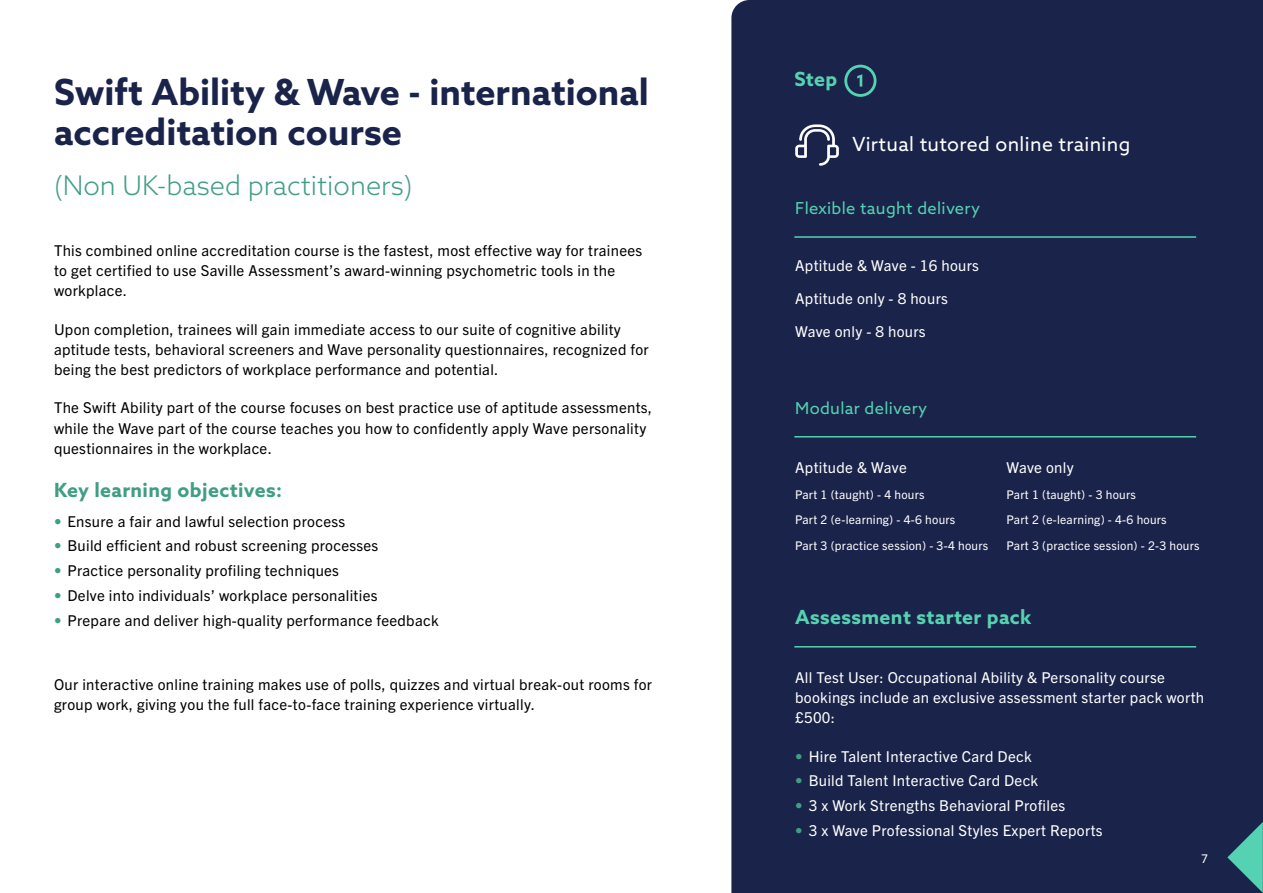
<style>
.page{position:relative;width:1263px;height:893px;background:#fff}
.page>*{position:absolute;margin:0;border:0;box-sizing:border-box;transform-origin:0 0}
.Headline_24_27{font:700 36px/40.5px "Azo Sans";color:#1a244a}
.Subhead_LIGHT_18{font:300 27px "Azo Sans";color:#409e85}
.Body_subhead_L1_13{font:19.5px "Azo Sans";letter-spacing:.02em;color:#fff}
.Body_subhead_L1_13-2{font:700 19.5px "Azo Sans";letter-spacing:.02em;color:#55d2b1}
.Body_subhead_L1_13-3{font:700 19.5px "Azo Sans";letter-spacing:.02em;color:#409e85}
.Body_subhead_L1_13-4{font:16.5px "Azo Sans";letter-spacing:.02em;color:#55d2b1}
.Body_10_12_5{font:15px/20.2px "Trade Gothic Next LT Pro";letter-spacing:.02em;color:#000}
.Body_10_12_5-2{font:15px/20.2px "Trade Gothic Next LT Pro";letter-spacing:.02em;color:#fff}
.Body_10_12_5-3{font:12px "Trade Gothic Next LT Pro";letter-spacing:.02em;color:#fff}
.Folio_8_10_A4{font:12px "Trade Gothic Next LT Pro";color:#fff}
.s1{color:#409e85}
</style>
<div class="page">
<div style="left:731px;top:0;width:532px;height:893px;background:#1a244a"></div>
<hr style="left:794px;top:236px;width:402px;height:2px;background:#55d2b1">
<svg style="left:795px;top:124px;width:44px;height:42px"></svg>
<svg style="left:844px;top:65px;width:32px;height:32px"></svg>
<svg style="left:1227px;top:822px;width:36px;height:71px;background:#37797c"></svg>
<hr style="left:794px;top:646px;width:402px;height:1px;background:#55d2b1">
<hr style="left:794px;top:436px;width:402px;height:1px;background:#55d2b1">
<p class="Headline_24_27" style="left:54px;top:71px;width:596px">Swift Ability &amp; Wave - international accreditation course</p>
<p class="Subhead_LIGHT_18" style="left:54px;top:168px;width:360px">(Non UK-based practitioners)</p>
<p class="Body_10_12_5" style="left:54px;top:239px;width:590px">This combined online accreditation course is the fastest, most effective way for trainees to get certified to use Saville Assessment’s award-winning psychometric tools in the workplace.</p>
<p class="Body_10_12_5" style="left:54px;top:318px;width:596px">Upon completion, trainees will gain immediate access to our suite of cognitive ability aptitude tests, behavioral screeners and Wave personality questionnaires, recognized for being the best predictors of workplace performance and potential.</p>
<p class="Body_10_12_5" style="left:54px;top:397px;width:600px">The Swift Ability part of the course focuses on best practice use of aptitude assessments, while the Wave part of the course teaches you how to confidently apply Wave personality questionnaires in the workplace.</p>
<p class="Body_subhead_L1_13-3" style="left:54px;top:477px;width:230px">Key learning objectives:</p>
<p class="Body_10_12_5" style="left:54px;top:510px;width:293px"><span class="s1">•</span> Ensure a fair and lawful selection process</p>
<p class="Body_10_12_5" style="left:54px;top:535px;width:326px"><span class="s1">•</span> Build efficient and robust screening processes</p>
<p class="Body_10_12_5" style="left:54px;top:559px;width:287px"><span class="s1">•</span> Practice personality profiling techniques</p>
<p class="Body_10_12_5" style="left:54px;top:584px;width:325px"><span class="s1">•</span> Delve into individuals’ workplace personalities</p>
<p class="Body_10_12_5" style="left:54px;top:609px;width:386px"><span class="s1">•</span> Prepare and deliver high-quality performance feedback</p>
<p class="Body_10_12_5" style="left:54px;top:673px;width:599px">Our interactive online training makes use of polls, quizzes and virtual break-out rooms for group work, giving you the full face-to-face training experience virtually.</p>
<p class="Body_subhead_L1_13-2" style="left:794px;top:66px;width:44px">Step</p>
<p class="Body_subhead_L1_13" style="left:852px;top:131px;width:279px">Virtual tutored online training</p>
<p class="Body_subhead_L1_13-4" style="left:795px;top:197px;width:186px">Flexible taught delivery</p>
<p class="Body_10_12_5-2" style="left:795px;top:254px;width:185px">Aptitude &amp; Wave - 16 hours</p>
<p class="Body_10_12_5-2" style="left:795px;top:287px;width:154px">Aptitude only - 8 hours</p>
<p class="Body_10_12_5-2" style="left:795px;top:320px;width:132px">Wave only - 8 hours</p>
<p class="Body_subhead_L1_13-4" style="left:795px;top:397px;width:134px">Modular delivery</p>
<p class="Body_10_12_5-2" style="left:795px;top:457px;width:113px">Aptitude &amp; Wave</p>
<p class="Body_10_12_5-3" style="left:795px;top:486px;width:131px">Part 1 (taught) - 4 hours</p>
<p class="Body_10_12_5-3" style="left:795px;top:512px;width:162px">Part 2 (e-learning) - 4-6 hours</p>
<p class="Body_10_12_5-3" style="left:795px;top:537px;width:194px">Part 3 (practice session) - 3-4 hours</p>
<p class="Body_10_12_5-2" style="left:1006px;top:457px;width:69px">Wave only</p>
<p class="Body_10_12_5-3" style="left:1006px;top:486px;width:131px">Part 1 (taught) - 3 hours</p>
<p class="Body_10_12_5-3" style="left:1006px;top:512px;width:162px">Part 2 (e-learning) - 4-6 hours</p>
<p class="Body_10_12_5-3" style="left:1006px;top:537px;width:194px">Part 3 (practice session) - 2-3 hours</p>
<p class="Body_subhead_L1_13-2" style="left:795px;top:604px;width:238px">Assessment starter pack</p>
<p class="Body_10_12_5-2" style="left:795px;top:666px;width:411px">All Test User: Occupational Ability &amp; Personality course bookings include an exclusive assessment starter pack worth £500:</p>
<p class="Body_10_12_5-2" style="left:795px;top:745px;width:238px"><span class="s1">•</span> Hire Talent Interactive Card Deck</p>
<p class="Body_10_12_5-2" style="left:795px;top:770px;width:245px"><span class="s1">•</span> Build Talent Interactive Card Deck</p>
<p class="Body_10_12_5-2" style="left:795px;top:794px;width:271px"><span class="s1">•</span> 3 x Work Strengths Behavioral Profiles</p>
<p class="Body_10_12_5-2" style="left:795px;top:819px;width:309px"><span class="s1">•</span> 3 x Wave Professional Styles Expert Reports</p>
<p class="Folio_8_10_A4" style="left:1201px;top:850px;width:8px">7</p>
</div>
